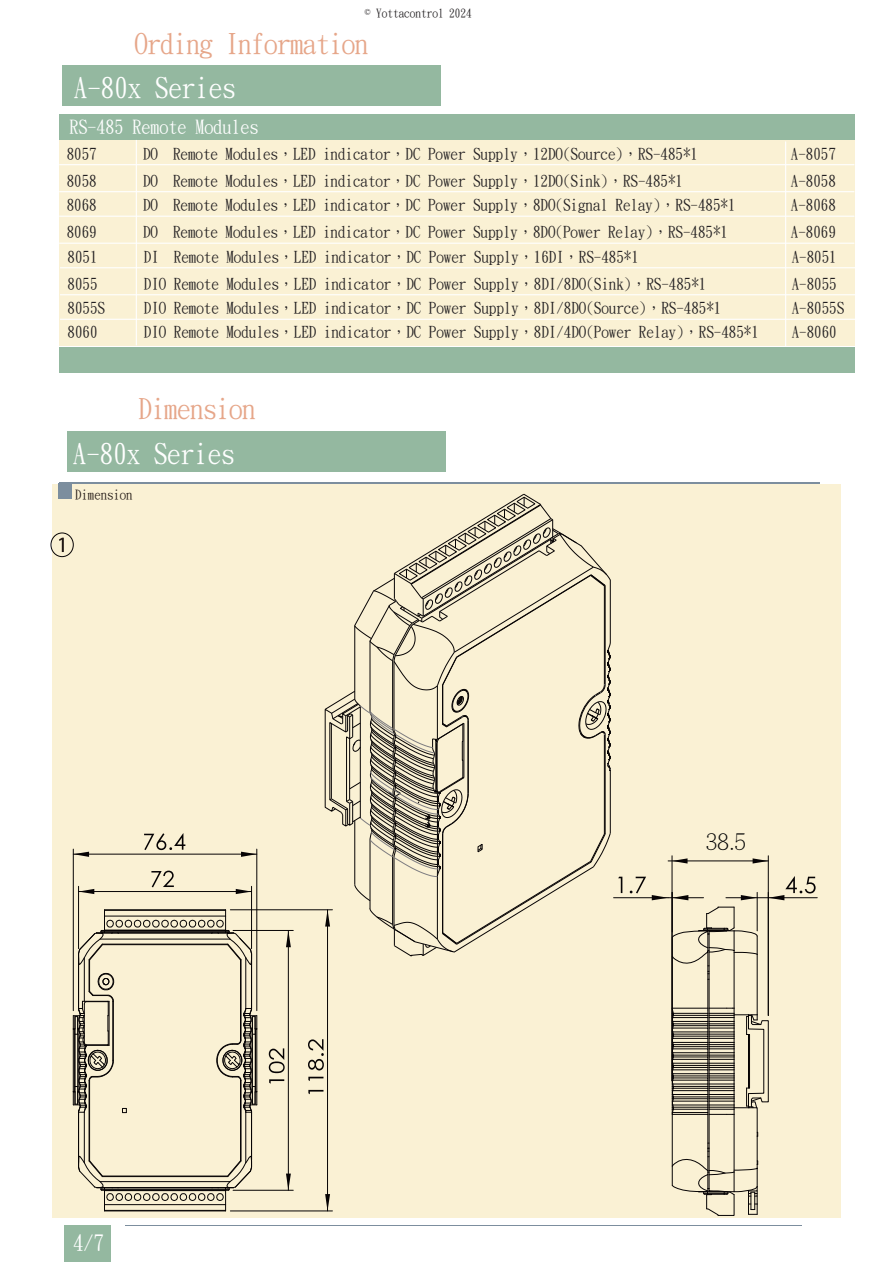
<style>
.page{position:relative;width:893px;height:1263px;background:#fff}
.page>*{position:absolute;margin:0;border:0;box-sizing:border-box;transform-origin:0 0}
.t1{font:28.65px "DF Kai Shu SB Estd BF";letter-spacing:-.02em;color:#e6a689;scale:.94 1}
.t2{font:28.65px "DF Kai Shu SB Estd BF";color:#fff;scale:.94 1}
.t3{font:300 22.8px "Adobe Ming Std";color:#030303}
.t4{font:22.2px "DF Kai Shu SB Estd BF";color:#fff;scale:.94 1}
.t5{font:19.05px "DF Kai Shu SB Estd BF";color:#fff;scale:.94 1}
.t6{font:15.9px "DF Kai Shu SB Estd BF";color:#221f21;scale:.94 1}
.t7{font:13.5px "DF Kai Shu SB Estd BF";letter-spacing:.005em;color:#211814;scale:.94 1}
.t8{font:11.85px "DF Kai Shu SB Estd BF";color:#221f21;scale:.94 1}
</style>
<div class="page">
<div style="left:62px;top:65px;width:378px;height:41px;background:#94b8a0"></div>
<hr style="left:59px;top:483px;width:760px;height:1px;background:#7c8e9e">
<div style="left:52px;top:484px;width:788px;height:734px;background:#faf1d4"></div>
<div style="left:59px;top:484px;width:13px;height:15px;background:#7c8e9e"></div>
<svg style="left:618px;top:877px;width:28px;height:16px"></svg>
<hr style="left:726px;top:897px;width:31px;height:1px;background:#060304">
<hr style="left:768px;top:897px;width:49px;height:1px;background:#060304">
<hr style="left:757px;top:892px;width:1px;height:39px;background:#060304">
<hr style="left:672px;top:897px;width:31px;height:1px;background:#060304">
<hr style="left:614px;top:897px;width:54px;height:1px;background:#060304">
<hr style="left:668px;top:861px;width:100px;height:1px;background:#060304">
<hr style="left:768px;top:856px;width:1px;height:159px;background:#060304">
<hr style="left:672px;top:856px;width:1px;height:225px;background:#060304">
<svg style="left:741px;top:876px;width:75px;height:24px"></svg>
<svg style="left:652px;top:895px;width:36px;height:5px"></svg>
<svg style="left:672px;top:858px;width:96px;height:5px"></svg>
<svg style="left:671px;top:906px;width:98px;height:310px"></svg>
<svg style="left:144px;top:833px;width:41px;height:17px"></svg>
<svg style="left:151px;top:871px;width:23px;height:16px"></svg>
<hr style="left:230px;top:1210px;width:102px;height:1px;background:#060304">
<hr style="left:230px;top:909px;width:102px;height:1px;background:#060304">
<hr style="left:233px;top:1190px;width:60px;height:1px;background:#060304">
<hr style="left:233px;top:930px;width:60px;height:1px;background:#060304">
<hr style="left:79px;top:891px;width:173px;height:1px;background:#060304">
<hr style="left:251px;top:886px;width:1px;height:63px;background:#060304">
<hr style="left:78px;top:886px;width:1px;height:63px;background:#060304">
<hr style="left:73px;top:854px;width:184px;height:1px;background:#060304">
<hr style="left:256px;top:849px;width:1px;height:162px;background:#060304">
<hr style="left:73px;top:849px;width:1px;height:162px;background:#060304">
<svg style="left:308px;top:493px;width:303px;height:718px"></svg>
<svg style="left:269px;top:931px;width:22px;height:259px"></svg>
<svg style="left:236px;top:889px;width:13px;height:5px"></svg>
<hr style="left:104px;top:909px;width:122px;height:1px;background:#060304">
<svg style="left:73px;top:910px;width:185px;height:301px"></svg>
<svg style="left:79px;top:889px;width:15px;height:5px"></svg>
<svg style="left:73px;top:852px;width:16px;height:5px"></svg>
<svg style="left:241px;top:852px;width:16px;height:5px"></svg>
<div style="left:51px;top:533px;width:23px;height:24px;border:1px solid #060304;border-radius:50%"></div>
<svg style="left:59px;top:538px;width:5px;height:14px"></svg>
<div style="left:67px;top:431px;width:379px;height:41px;background:#94b8a0"></div>
<hr style="left:126px;top:1225px;width:676px;height:1px;background:#7c8e9e">
<div style="left:64px;top:1225px;width:47px;height:36px;background:#94b8a0"></div>
<div style="left:59px;top:115px;width:795px;height:25px;background:#94b8a0"></div>
<div style="left:59px;top:347px;width:795px;height:25px;background:#94b8a0"></div>
<div style="left:59px;top:140px;width:795px;height:205px;background:#faf1d4"></div>
<hr style="left:59px;top:164px;width:795px;height:1px;background:#fff">
<hr style="left:59px;top:191px;width:795px;height:1px;background:#fff">
<hr style="left:59px;top:216px;width:795px;height:1px;background:#fff">
<hr style="left:59px;top:243px;width:795px;height:1px;background:#fff">
<hr style="left:60px;top:267px;width:795px;height:1px;background:#fff">
<hr style="left:60px;top:294px;width:795px;height:1px;background:#fff">
<hr style="left:60px;top:319px;width:795px;height:1px;background:#fff">
<hr style="left:136px;top:140px;width:1px;height:205px;background:#fff">
<hr style="left:785px;top:141px;width:1px;height:206px;background:#fff">
<p class="t8" style="left:365px;top:7px;width:115px">© Yottacontrol 2024</p>
<h1 class="t1" style="left:135px;top:30px;width:250px">Ording Information</h1>
<h1 class="t2" style="left:74px;top:74px;width:174px">A-80x Series</h1>
<p class="t5" style="left:70px;top:118px;width:203px">RS-485 Remote Modules</p>
<p class="t6" style="left:67px;top:146px;width:33px">8057</p>
<p class="t6" style="left:143px;top:146px;width:592px">DO Remote Modules，LED indicator，DC Power Supply，12DO(Source)，RS-485*1</p>
<p class="t6" style="left:791px;top:146px;width:49px">A-8057</p>
<p class="t6" style="left:67px;top:173px;width:33px">8058</p>
<p class="t6" style="left:143px;top:173px;width:576px">DO Remote Modules，LED indicator，DC Power Supply，12DO(Sink)，RS-485*1</p>
<p class="t6" style="left:791px;top:173px;width:49px">A-8058</p>
<p class="t6" style="left:67px;top:197px;width:33px">8068</p>
<p class="t6" style="left:143px;top:197px;width:632px">DO Remote Modules，LED indicator，DC Power Supply，8DO(Signal Relay)，RS-485*1</p>
<p class="t6" style="left:791px;top:197px;width:49px">A-8068</p>
<p class="t6" style="left:67px;top:224px;width:33px">8069</p>
<p class="t6" style="left:143px;top:224px;width:624px">DO Remote Modules，LED indicator，DC Power Supply，8DO(Power Relay)，RS-485*1</p>
<p class="t6" style="left:791px;top:224px;width:49px">A-8069</p>
<p class="t6" style="left:68px;top:249px;width:33px">8051</p>
<p class="t6" style="left:144px;top:249px;width:528px">DI Remote Modules，LED indicator，DC Power Supply，16DI，RS-485*1</p>
<p class="t6" style="left:792px;top:249px;width:49px">A-8051</p>
<p class="t6" style="left:68px;top:276px;width:33px">8055</p>
<p class="t6" style="left:144px;top:276px;width:600px">DIO Remote Modules，LED indicator，DC Power Supply，8DI/8DO(Sink)，RS-485*1</p>
<p class="t6" style="left:792px;top:276px;width:49px">A-8055</p>
<p class="t6" style="left:68px;top:300px;width:41px">8055S</p>
<p class="t6" style="left:144px;top:300px;width:616px">DIO Remote Modules，LED indicator，DC Power Supply，8DI/8DO(Source)，RS-485*1</p>
<p class="t6" style="left:792px;top:300px;width:57px">A-8055S</p>
<p class="t6" style="left:68px;top:324px;width:33px">8060</p>
<p class="t6" style="left:144px;top:324px;width:656px">DIO Remote Modules，LED indicator，DC Power Supply，8DI/4DO(Power Relay)，RS-485*1</p>
<p class="t6" style="left:792px;top:324px;width:49px">A-8060</p>
<h1 class="t1" style="left:138px;top:395px;width:126px">Dimension</h1>
<h1 class="t2" style="left:73px;top:440px;width:174px">A-80x Series</h1>
<p class="t7" style="left:75px;top:488px;width:63px">Dimension</p>
<h3 class="t4" style="left:73px;top:1232px;width:34px">4/7</h3>
<h2 class="t3" style="left:706px;top:829px;width:42px">38.5</h2>
</div>
